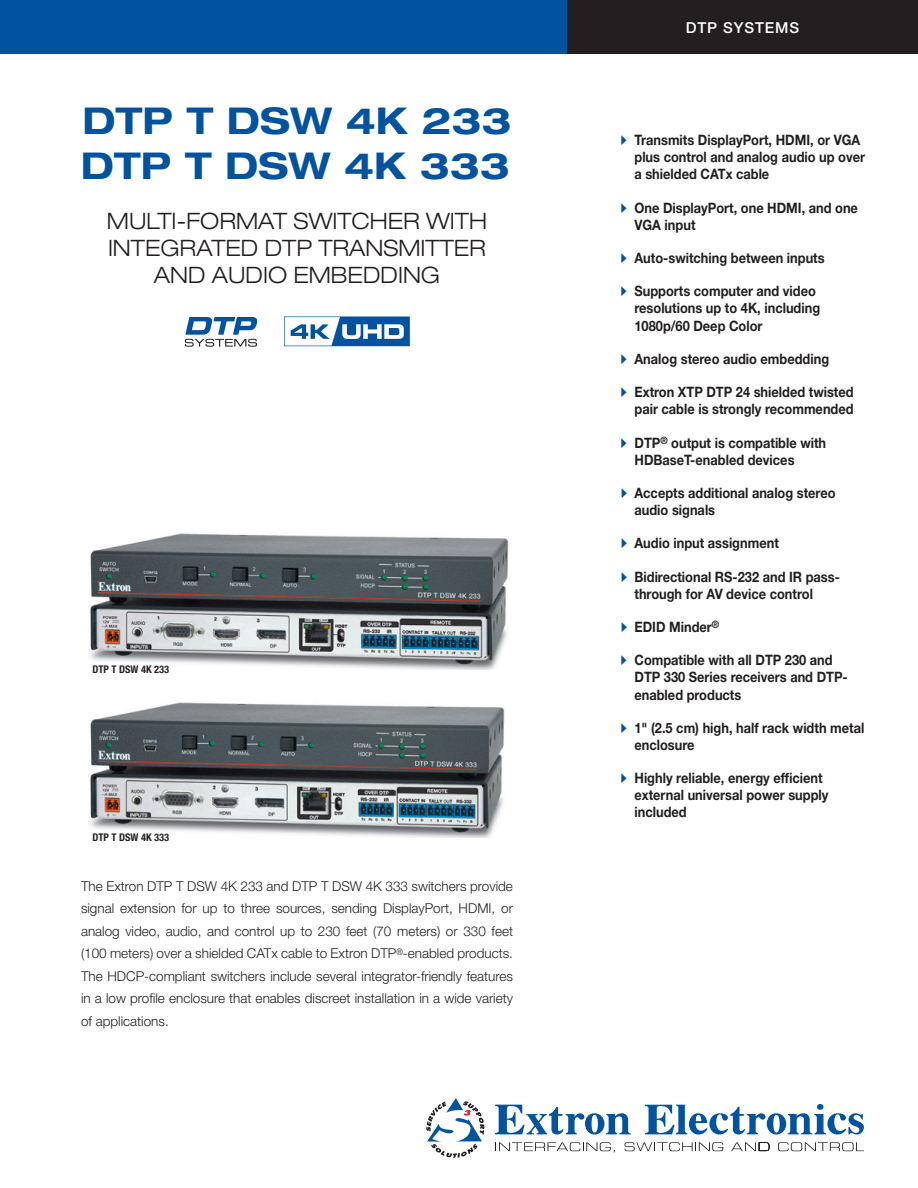
<style>
.page{position:relative;width:918px;height:1188px;background:#fff}
.page>*{position:absolute;margin:0;border:0;box-sizing:border-box;transform-origin:0 0}
.t1{font:700 expanded 36.75px/44.1px "Helvetica Neue LT Std";color:#0153a0}
.t2{font:300 expanded 22.5px/27px "Helvetica Neue LT Std";color:#231f20;text-align:center}
.t3{font:500 15px "Helvetica Neue LT Std";letter-spacing:.06em;color:#fff}
.t4{font:700 14.25px/17.1px "Helvetica Neue LT Std";color:#231f20;scale:.9 1}
.t5{font:300 13.5px/22.5px "Helvetica Neue LT Std";color:#231f20;text-align:justify}
.t6{font:700 condensed 10.5px "Helvetica Neue LT Std";color:#231f20}
.s1{font-family:"Quick Type Pi";font-weight:400;color:#0153a0}
</style>
<div class="page">
<div style="left:0;top:0;width:581px;height:54px;background:#0153a0"></div>
<div style="left:567px;top:0;width:351px;height:54px;background:#231f20"></div>
<svg style="left:426px;top:1098px;width:58px;height:60px"></svg>
<svg style="left:495px;top:1105px;width:136px;height:30px"></svg>
<svg style="left:645px;top:1105px;width:219px;height:30px"></svg>
<svg style="left:499px;top:1142px;width:116px;height:11px"></svg>
<svg style="left:625px;top:1142px;width:98px;height:9px"></svg>
<svg style="left:731px;top:1142px;width:39px;height:9px"></svg>
<svg style="left:778px;top:1142px;width:86px;height:9px"></svg>
<img style="left:90px;top:533px;width:419px;height:137px">
<img style="left:90px;top:702px;width:415px;height:136px">
<svg style="left:284px;top:316px;width:126px;height:30px"></svg>
<svg style="left:185px;top:317px;width:73px;height:30px"></svg>
<h1 class="t1" style="left:81px;top:98px;width:432px">DTP T DSW 4K 233<br>DTP T DSW 4K 333</h1>
<h2 class="t2" style="left:107px;top:207px;width:382px">MULTI-FORMAT SWITCHER WITH<br>INTEGRATED DTP TRANSMITTER<br>AND AUDIO EMBEDDING</h2>
<p class="t6" style="left:92px;top:663px;width:78px">DTP T DSW 4K 233</p>
<p class="t6" style="left:92px;top:831px;width:78px">DTP T DSW 4K 333</p>
<p class="t5" style="left:81px;top:875px;width:434px">The Extron DTP T DSW 4K 233 and DTP T DSW 4K 333 switchers provide signal extension for up to three sources, sending DisplayPort, HDMI, or analog video, audio, and control up to 230 feet (70 meters) or 330 feet (100 meters) over a shielded CATx cable to Extron DTP<sup>®</sup>-enabled products.<br>The HDCP-compliant switchers include several integrator-friendly features in a low profile enclosure that enables discreet installation in a wide variety of applications.</p>
<p class="t3" style="left:686px;top:19px;width:115px">DTP SYSTEMS</p>
<p class="t4" style="left:635px;top:131px;width:258px;text-indent:-14px"><span class="s1">A</span> Transmits DisplayPort, HDMI, or VGA plus control and analog audio up over a shielded CATx cable</p>
<p class="t4" style="left:635px;top:199px;width:250px;text-indent:-14px"><span class="s1">A</span> One DisplayPort, one HDMI, and one<br>VGA input</p>
<p class="t4" style="left:621px;top:249px;width:228px"><span class="s1">A</span> Auto-switching between inputs</p>
<p class="t4" style="left:635px;top:282px;width:208px;text-indent:-14px"><span class="s1">A</span> Supports computer and video resolutions up to 4K, including<br>1080p/60 Deep Color</p>
<p class="t4" style="left:621px;top:350px;width:233px"><span class="s1">A</span> Analog stereo audio embedding</p>
<p class="t4" style="left:621px;top:383px;width:260px;text-align:right"><span class="s1">A</span> Extron XTP DTP 24 shielded twisted pair cable is strongly recommended</p>
<p class="t4" style="left:635px;top:434px;width:215px;text-indent:-14px"><span class="s1">A</span> DTP<sup>®</sup> output is compatible with<br>HDBaseT-enabled devices</p>
<p class="t4" style="left:635px;top:484px;width:225px;text-indent:-14px"><span class="s1">A</span> Accepts additional analog stereo audio signals</p>
<p class="t4" style="left:621px;top:534px;width:177px"><span class="s1">A</span> Audio input assignment</p>
<p class="t4" style="left:635px;top:568px;width:230px;text-indent:-14px"><span class="s1">A</span> Bidirectional RS-232 and IR pass&shy;through for AV device control</p>
<p class="t4" style="left:621px;top:618px;width:111px"><span class="s1">A</span> EDID Minder<sup>®</sup></p>
<p class="t4" style="left:635px;top:651px;width:239px;text-indent:-14px"><span class="s1">A</span> Compatible with all DTP 230 and<br>DTP 330 Series receivers and DTP&shy;enabled products</p>
<p class="t4" style="left:635px;top:719px;width:257px;text-indent:-14px"><span class="s1">A</span> 1" (2.5 cm) high, half rack width metal enclosure</p>
<p class="t4" style="left:635px;top:769px;width:217px;text-indent:-14px"><span class="s1">A</span> Highly reliable, energy efficient external universal power supply included</p>
</div>
